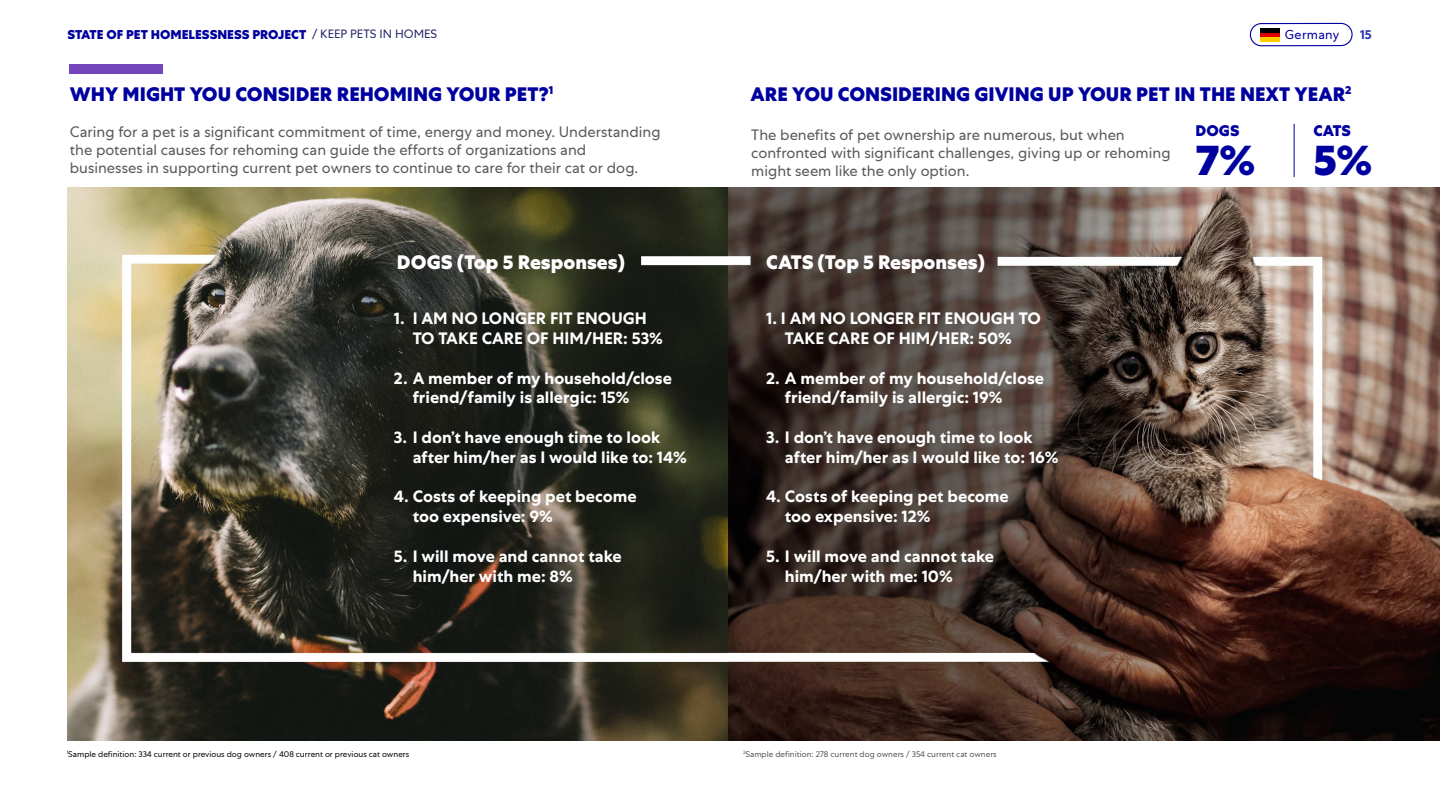
<style>
.page{position:relative;width:1440px;height:810px;background:#fff}
.page>*{position:absolute;margin:0;border:0;box-sizing:border-box;transform-origin:0 0}
.medium_heading{font:800 42.6px "Mars Centra";color:#0000a0}
.medium_heading-2{font:800 19.5px "Mars Centra";color:#0000a0}
.medium_heading-3{font:800 19.5px "Mars Centra";color:#fff}
.body_1{font:800 19.5px "Mars Centra";color:#0000a0}
.number_list{font:700 16.5px/19.8px "Mars Centra";color:#fff}
.medium_heading-4{font:800 15.38px "Mars Centra";letter-spacing:.005em;color:#0000a0}
.body_1-2{font:15px/18px "Mars Centra";color:#57585a}
.body_1-3{font:800 12.75px "Mars Centra";color:#0000a0}
.t1{font:12.75px "Mars Centra";letter-spacing:.025em;color:#0000a0}
.t2{font:700 12.75px "Mars Centra";color:#3333b3}
.body_1-4{font:8.25px "Mars Centra";color:#0c0806}
.body_1-5{font:8.25px "Mars Centra";color:#57585a}
.s1{font-weight:400;font-size:12px;color:#242466}
</style>
<div class="page">
<div style="left:70px;top:64px;width:93px;height:10px;background:#7445ba"></div>
<img style="left:68px;top:188px;width:1372px;height:553px">
<hr style="left:1294px;top:124px;width:1px;height:53px;background:#0000a0">
<hr style="left:1261px;top:33px;width:19px;height:4px;background:#de0000">
<div style="left:1261px;top:28px;width:19px;height:5px;background:#000"></div>
<hr style="left:1261px;top:37px;width:19px;height:4px;background:#fc0">
<div style="left:1250px;top:23px;width:103px;height:23px;border:1px solid #0000a0;border-radius:11px"></div>
<p class="body_1-3" style="left:68px;top:27px;width:371px">STATE OF PET HOMELESSNESS PROJECT <span class="s1">/ KEEP PETS IN HOMES</span></p>
<p class="t1" style="left:1285px;top:27px;width:56px">Germany</p>
<p class="t2" style="left:1360px;top:27px;width:13px">15</p>
<p class="body_1" style="left:70px;top:82px;width:485px">WHY MIGHT YOU CONSIDER REHOMING YOUR PET?<sup>1</sup></p>
<p class="body_1-2" style="left:70px;top:122px;width:592px">Caring for a pet is a significant commitment of time, energy and money. Understanding the potential causes for rehoming can guide the efforts of organizations and businesses in supporting current pet owners to continue to care for their cat or dog.</p>
<p class="medium_heading-2" style="left:751px;top:82px;width:603px">ARE YOU CONSIDERING GIVING UP YOUR PET IN THE NEXT YEAR<sup>2</sup></p>
<p class="medium_heading-4" style="left:1196px;top:122px;width:45px">DOGS</p>
<p class="medium_heading" style="left:1196px;top:135px;width:61px">7%</p>
<p class="medium_heading-4" style="left:1313px;top:122px;width:39px">CATS</p>
<p class="medium_heading" style="left:1313px;top:135px;width:61px">5%</p>
<p class="body_1-2" style="left:751px;top:126px;width:421px">The benefits of pet ownership are numerous, but when confronted with significant challenges, giving up or rehoming might seem like the only option.</p>
<p class="medium_heading-3" style="left:397px;top:250px;width:230px">DOGS (Top 5 Responses)</p>
<p class="medium_heading-3" style="left:766px;top:250px;width:220px">CATS (Top 5 Responses)</p>
<p class="number_list" style="left:413px;top:309px;width:252px;text-indent:-19px">1. I AM NO LONGER FIT ENOUGH<br>TO TAKE CARE OF HIM/HER: 53%</p>
<p class="number_list" style="left:413px;top:368px;width:261px;text-indent:-19px">2. A member of my household/close friend/family is allergic: 15%</p>
<p class="number_list" style="left:413px;top:428px;width:276px;text-indent:-19px">3. I don’t have enough time to look after him/her as I would like to: 14%</p>
<p class="number_list" style="left:413px;top:487px;width:225px;text-indent:-19px">4. Costs of keeping pet become too expensive: 9%</p>
<p class="number_list" style="left:413px;top:547px;width:211px;text-indent:-19px">5. I will move and cannot take him/her with me: 8%</p>
<p class="number_list" style="left:785px;top:309px;width:257px;text-indent:-19px">1. I AM NO LONGER FIT ENOUGH TO<br>TAKE CARE OF HIM/HER: 50%</p>
<p class="number_list" style="left:785px;top:368px;width:261px;text-indent:-19px">2. A member of my household/close friend/family is allergic: 19%</p>
<p class="number_list" style="left:785px;top:428px;width:275px;text-indent:-19px">3. I don’t have enough time to look after him/her as I would like to: 16%</p>
<p class="number_list" style="left:785px;top:487px;width:225px;text-indent:-19px">4. Costs of keeping pet become too expensive: 12%</p>
<p class="number_list" style="left:785px;top:547px;width:211px;text-indent:-19px">5. I will move and cannot take him/her with me: 10%</p>
<p class="body_1-4" style="left:67px;top:749px;width:344px"><sup>1</sup>Sample definition: 334 current or previous dog owners / 408 current or previous cat owners</p>
<p class="body_1-5" style="left:743px;top:749px;width:255px"><sup>2</sup>Sample definition: 278 current dog owners / 354 current cat owners</p>
</div>
